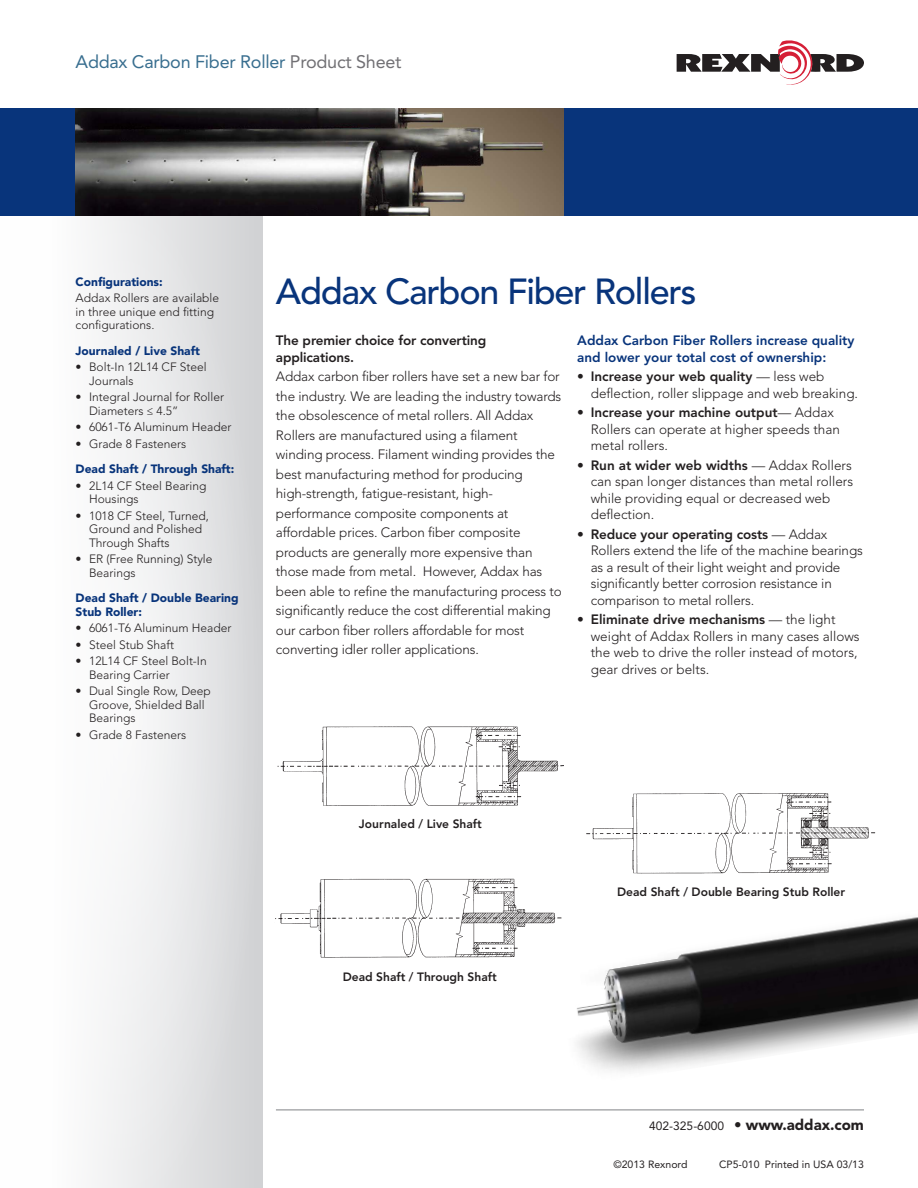
<style>
.page{position:relative;width:918px;height:1188px;background:#fff}
.page>*{position:absolute;margin:0;border:0;box-sizing:border-box;transform-origin:0 0}
.t1{font:500 36px "Avenir LT Std";letter-spacing:-.035em;color:#08347b}
.Subhead{font:18px "Avenir LT Std";letter-spacing:-.015em;color:#386e8f}
.t2{font:900 15px "Avenir LT Std";color:#231f20}
.Body_Copy{font:300 13.5px/19.5px "Avenir LT Std";letter-spacing:-.01em;color:#231f20}
.Category_Bullets{font:800 13.5px/16.5px "Avenir LT Std";color:#08347b}
.Body_Head{font:800 13.5px/16.5px "Avenir LT Std";letter-spacing:-.01em;color:#231f20}
.Category_Copy_Last{font:300 12px/13.5px "Avenir LT Std";color:#231f20}
.Category_Header{font:900 12px/13.5px "Avenir LT Std";color:#08347b}
.Category_Header-2{font:800 12px "Avenir LT Std";color:#231f20}
.t3{font:10.5px "Avenir LT Std";color:#231f20}
.s1{color:#717074}
.s2{font-weight:800}
.s3{font-weight:400;font-size:12px}
</style>
<div class="page">
<div style="left:0;top:216px;width:263px;height:972px;background:linear-gradient(to right,#fff,#d7d8da)"></div>
<hr style="left:276px;top:1110px;width:588px;height:1px;background:#808285">
<svg style="left:677px;top:40px;width:187px;height:45px"></svg>
<div style="left:0;top:108px;width:918px;height:108px;background:#08347b"></div>
<img style="left:75px;top:108px;width:489px;height:108px">
<img style="left:586px;top:793px;width:290px;height:76px">
<img style="left:277px;top:726px;width:287px;height:80px">
<img style="left:275px;top:878px;width:209px;height:80px">
<img style="left:484px;top:869px;width:434px;height:203px">
<p class="Subhead" style="left:76px;top:51px;width:327px">Addax Carbon Fiber Roller <span class="s1">Product Sheet</span></p>
<p class="Category_Header" style="left:76px;top:275px;width:89px">Configurations:</p>
<p class="Category_Copy_Last" style="left:76px;top:291px;width:145px">Addax Rollers are available in three unique end fitting configurations.</p>
<p class="Category_Header" style="left:76px;top:344px;width:126px">Journaled / Live Shaft</p>
<p class="Category_Copy_Last" style="left:89px;top:360px;width:119px;text-indent:-14px">• Bolt-In 12L14 CF Steel<br>Journals</p>
<p class="Category_Copy_Last" style="left:89px;top:390px;width:136px;text-indent:-14px">• Integral Journal for Roller<br>Diameters ≤ 4.5”</p>
<p class="Category_Copy_Last" style="left:76px;top:420px;width:157px">• 6061-T6 Aluminum Header</p>
<p class="Category_Copy_Last" style="left:76px;top:437px;width:112px">• Grade 8 Fasteners</p>
<p class="Category_Header" style="left:76px;top:462px;width:160px">Dead Shaft / Through Shaft:</p>
<p class="Category_Copy_Last" style="left:89px;top:479px;width:119px;text-indent:-14px">• 2L14 CF Steel Bearing<br>Housings</p>
<p class="Category_Copy_Last" style="left:89px;top:509px;width:121px;text-indent:-14px">• 1018 CF Steel, Turned,<br>Ground and Polished<br>Through Shafts</p>
<p class="Category_Copy_Last" style="left:89px;top:552px;width:125px;text-indent:-14px">• ER (Free Running) Style<br>Bearings</p>
<p class="Category_Header" style="left:76px;top:591px;width:165px">Dead Shaft / Double Bearing<br>Stub Roller:</p>
<p class="Category_Copy_Last" style="left:76px;top:621px;width:157px">• 6061-T6 Aluminum Header</p>
<p class="Category_Copy_Last" style="left:76px;top:638px;width:100px">• Steel Stub Shaft</p>
<p class="Category_Copy_Last" style="left:89px;top:654px;width:119px;text-indent:-14px">• 12L14 CF Steel Bolt-In<br>Bearing Carrier</p>
<p class="Category_Copy_Last" style="left:89px;top:684px;width:123px;text-indent:-14px">• Dual Single Row, Deep<br>Groove, Shielded Ball<br>Bearings</p>
<p class="Category_Copy_Last" style="left:76px;top:728px;width:112px">• Grade 8 Fasteners</p>
<p class="t1" style="left:276px;top:271px;width:422px">Addax Carbon Fiber Rollers</p>
<p class="Body_Head" style="left:276px;top:332px;width:212px">The premier choice for converting applications.</p>
<p class="Body_Copy" style="left:276px;top:367px;width:287px">Addax carbon fiber rollers have set a new bar for the industry. We are leading the industry towards the obsolescence of metal rollers. All Addax Rollers are manufactured using a filament winding process. Filament winding provides the best manufacturing method for producing high-strength, fatigue-resistant, high&shy;performance composite components at affordable prices. Carbon fiber composite products are generally more expensive than those made from metal. However, Addax has been able to refine the manufacturing process to significantly reduce the cost differential making our carbon fiber rollers affordable for most converting idler roller applications.</p>
<p class="Category_Bullets" style="left:577px;top:332px;width:279px">Addax Carbon Fiber Rollers increase quality and lower your total cost of ownership:</p>
<p class="Body_Copy" style="left:591px;top:368px;width:269px;line-height:16.5px;text-indent:-14px"><span class="s2">• Increase your web quality</span> — less web deflection, roller slippage and web breaking.</p>
<p class="Body_Copy" style="left:591px;top:404px;width:251px;line-height:16.5px;text-indent:-14px"><span class="s2">• Increase your machine output</span>— Addax<br>Rollers can operate at higher speeds than metal rollers.</p>
<p class="Body_Copy" style="left:591px;top:457px;width:264px;line-height:16.5px;text-indent:-14px"><span class="s2">• Run at wider web widths</span> — Addax Rollers can span longer distances than metal rollers while providing equal or decreased web deflection.</p>
<p class="Body_Copy" style="left:591px;top:526px;width:274px;line-height:16.5px;text-indent:-14px"><span class="s2">• Reduce your operating costs</span> — Addax Rollers extend the life of the machine bearings as a result of their light weight and provide significantly better corrosion resistance in comparison to metal rollers.</p>
<p class="Body_Copy" style="left:591px;top:611px;width:270px;line-height:16.5px;text-indent:-14px"><span class="s2">• Eliminate drive mechanisms</span> — the light weight of Addax Rollers in many cases allows the web to drive the roller instead of motors, gear drives or belts.</p>
<p class="Category_Header-2" style="left:359px;top:817px;width:124px">Journaled / Live Shaft</p>
<p class="Category_Header-2" style="left:343px;top:970px;width:155px">Dead Shaft / Through Shaft</p>
<p class="Category_Header-2" style="left:617px;top:884px;width:230px">Dead Shaft / Double Bearing Stub Roller</p>
<p class="t2" style="left:649px;top:1116px;width:216px"><span class="s3">402-325-6000</span> • www.addax.com</p>
<p class="t3" style="left:613px;top:1158px;width:76px">©2013 Rexnord</p>
<p class="t3" style="left:719px;top:1158px;width:146px">CP5-010 Printed in USA 03/13</p>
</div>
